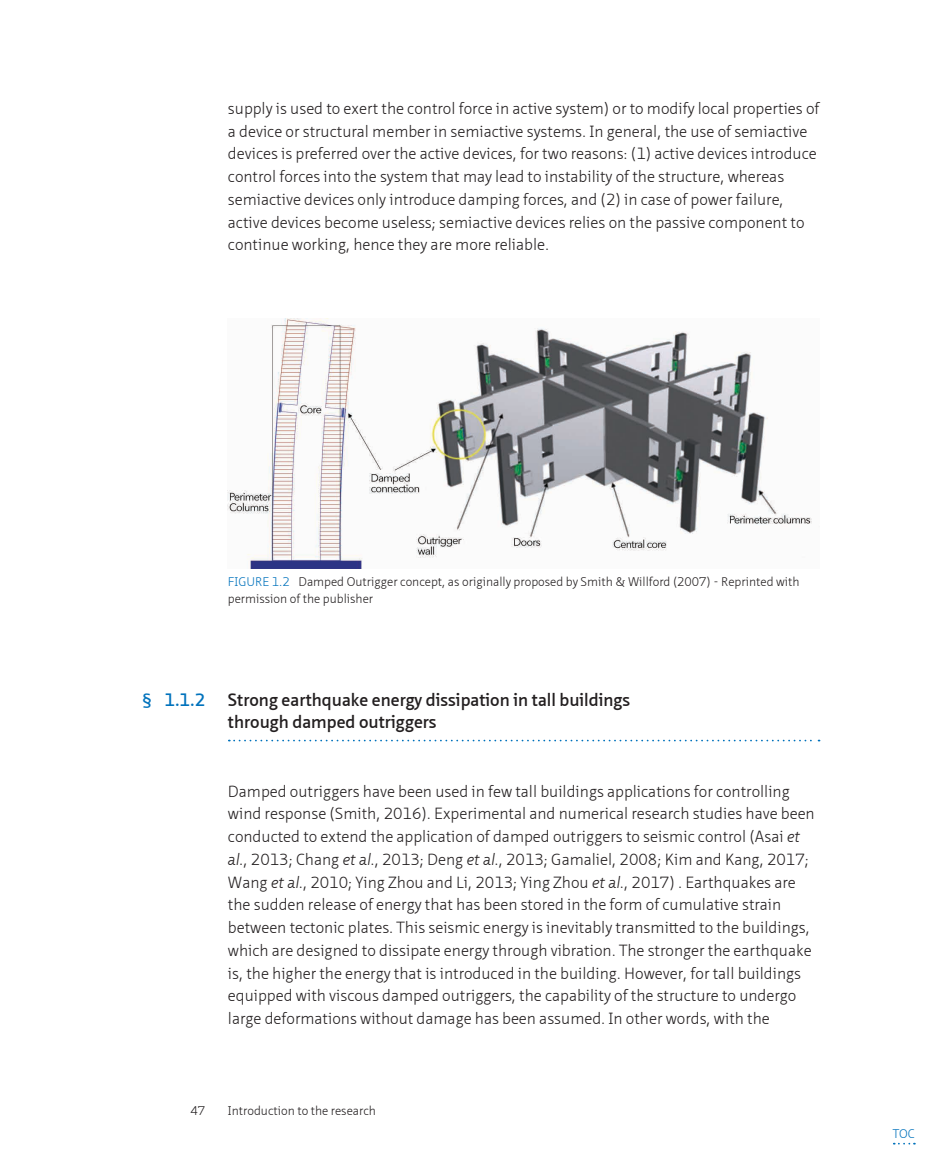
<style>
.page{position:relative;width:945px;height:1166px;background:#fff}
.page>*{position:absolute;margin:0;border:0;box-sizing:border-box;transform-origin:0 0}
.t1{font:600 17.5px/22.8px "Neue Sans Pro";color:#231f20}
.t2{font:600 17.5px "Neue Sans Pro";color:#0072bc}
.BODY_Normal{font:300 15.75px/22.8px "Neue Sans Pro";color:#231f20}
.t3{font:300 12.25px/17.2px "Neue Sans Pro";color:#231f20}
.t4{font:300 12.25px "Neue Sans Pro";color:#0072bc}
.s1{color:#0072bc}
.s2{font-style:italic}
</style>
<div class="page">
<svg style="left:229px;top:739px;width:591px;height:2px"></svg>
<img style="left:228px;top:318px;width:584px;height:251px">
<svg style="left:894px;top:1142px;width:21px;height:2px"></svg>
<p class="BODY_Normal" style="left:228px;top:97px;width:593px">supply is used to exert the control force in active system) or to modify local properties of a device or structural member in semiactive systems. In general, the use of semiactive devices is preferred over the active devices, for two reasons: (1) active devices introduce control forces into the system that may lead to instability of the structure, whereas semiactive devices only introduce damping forces, and (2) in case of power failure, active devices become useless; semiactive devices relies on the passive component to continue working, hence they are more reliable.</p>
<p class="t3" style="left:228px;top:572px;width:573px;text-indent:44px"><span class="s1">1.2</span> Damped Outrigger concept, as originally proposed by Smith &amp; Willford (2007) - Reprinted with permission of the publisher</p>
<p class="t4" style="left:228px;top:573px;width:14px">Figure</p>
<p class="t2" style="left:142px;top:688px;width:65px">§ 1.1.2</p>
<p class="t1" style="left:228px;top:687px;width:404px">Strong earthquake energy dissipation in tall buildings through damped outriggers</p>
<p class="BODY_Normal" style="left:228px;top:779px;width:588px">Damped outriggers have been used in few tall buildings applications for controlling wind response (Smith, 2016). Experimental and numerical research studies have been conducted to extend the application of damped outriggers to seismic control (Asai <span class="s2">et al.</span>, 2013; Chang <span class="s2">et al.</span>, 2013; Deng <span class="s2">et al.</span>, 2013; Gamaliel, 2008; Kim and Kang, 2017; Wang <span class="s2">et al.</span>, 2010; Ying Zhou and Li, 2013; Ying Zhou <span class="s2">et al.</span>, 2017) . Earthquakes are the sudden release of energy that has been stored in the form of cumulative strain between tectonic plates. This seismic energy is inevitably transmitted to the buildings, which are designed to dissipate energy through vibration. The stronger the earthquake is, the higher the energy that is introduced in the building. However, for tall buildings equipped with viscous damped outriggers, the capability of the structure to undergo large deformations without damage has been assumed. In other words, with the</p>
<p class="t3" style="left:190px;top:1102px;width:16px">47</p>
<p class="t3" style="left:228px;top:1102px;width:150px">Introduction to the research</p>
<p class="t4" style="left:893px;top:1125px;width:23px">TOC</p>
</div>
